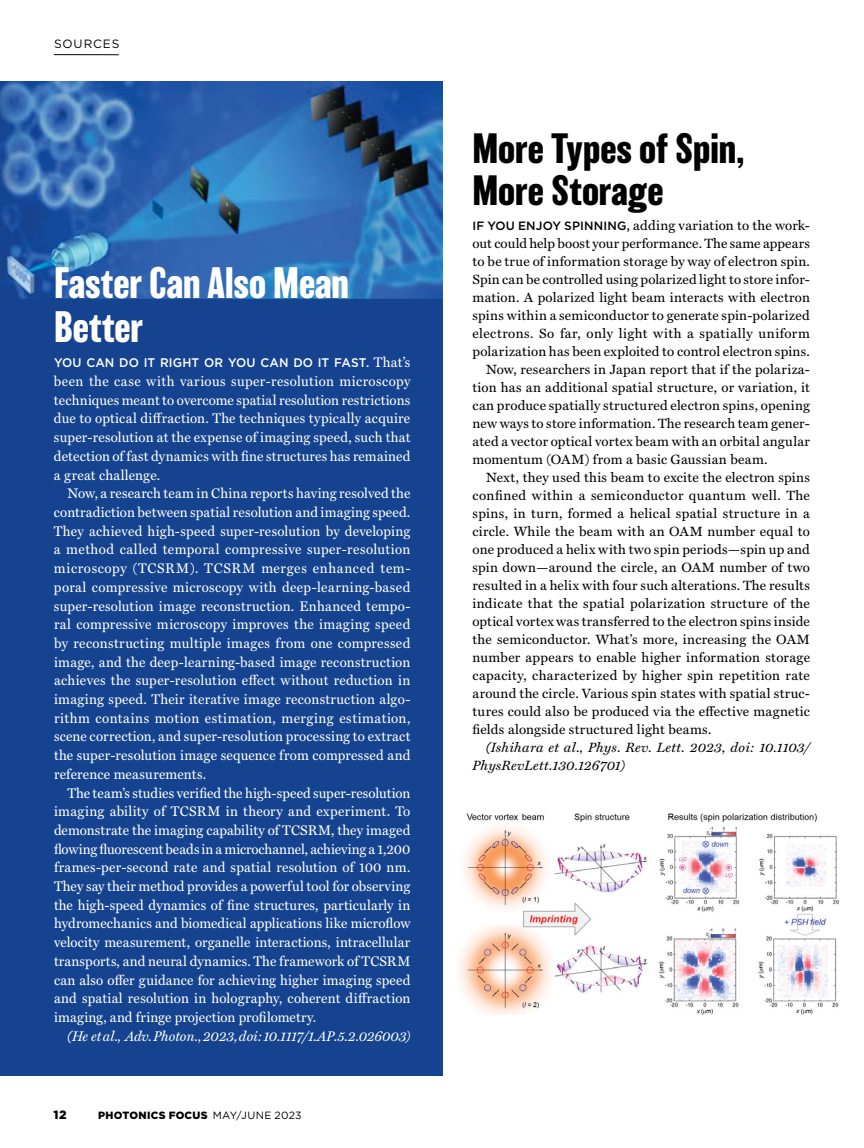
<style>
.page{position:relative;width:864px;height:1148px;background:#fff}
.page>*{position:absolute;margin:0;border:0;box-sizing:border-box;transform-origin:0 0}
.t1{font:700 40.5px/43.7px "Balboa";color:#fff;scale:.96 1}
.t2{font:700 39px/42px "Balboa";color:#000}
.t3{font:13.95px/18.8px "Miller Text";letter-spacing:.015em;color:#fff;text-align:justify;scale:.96 1}
.t4{font:italic 13.95px "Miller Text";letter-spacing:-.005em;color:#fff;scale:.96 1}
.t5{font:13.5px "Miller Text";letter-spacing:.02em;color:#000}
.t6{font:italic 13.5px/18px "Miller Text";letter-spacing:.015em;color:#000}
.t7{font:13.5px "Miller Text";letter-spacing:.04em;color:#000}
.t8{font:500 12.45px "Gotham";letter-spacing:.01em;color:#fff;scale:.96 1}
.t9{font:12px "Gotham";letter-spacing:.07em;color:#000}
.t10{font:900 12px "Gotham";color:#000}
.t11{font:900 10.5px "Gotham";letter-spacing:.025em;color:#000}
.s1{font-family:"Miller Text";font-weight:400;font-size:13.95px}
.s2{font-weight:400}
.s3{font-family:"Gotham";font-weight:500;font-size:12px}
</style>
<div class="page">
<img style="left:458px;top:813px;width:381px;height:202px">
<img style="left:0;top:81px;width:442px;height:994px">
<hr style="left:54px;top:54px;width:65px;height:1px;background:#000">
<p class="t9" style="left:54px;top:36px;width:67px">SOURCES</p>
<h1 class="t1" style="left:54px;top:261px;width:309px">Faster Can Also Mean<br>Better</h1>
<p class="t8" style="left:54px;top:355px;width:373px">YOU CAN DO IT RIGHT OR YOU CAN DO IT FAST. <span class="s1">That’s</span></p>
<p class="t3" style="left:54px;top:371px;width:373px">been the case with various super-resolution microscopy techniques meant to overcome spatial resolution restrictions due to optical diffraction. The techniques typically acquire super-resolution at the expense of imaging speed, such that detection of fast dynamics with fine structures has remained a great challenge.</p>
<p class="t3" style="left:54px;top:483px;width:373px;text-indent:14px">Now, a research team in China reports having resolved the contradiction between spatial resolution and imaging speed.<br>They achieved high-speed super-resolution by developing a method called temporal compressive super-resolution microscopy (TCSRM). TCSRM merges enhanced tem&shy;poral compressive microscopy with deep-learning-based super-resolution image reconstruction. Enhanced tempo&shy;ral compressive microscopy improves the imaging speed by reconstructing multiple images from one compressed image, and the deep-learning-based image reconstruction achieves the super-resolution effect without reduction in imaging speed. Their iterative image reconstruction algo&shy;rithm contains motion estimation, merging estimation, scene correction, and super-resolution processing to extract the super-resolution image sequence from compressed and reference measurements.</p>
<p class="t3" style="left:54px;top:782px;width:373px;text-indent:14px">The team’s studies verified the high-speed super-resolution imaging ability of TCSRM in theory and experiment. To demonstrate the imaging capability of TCSRM, they imaged flowing fluorescent beads in a microchannel, achieving a 1,200 frames-per-second rate and spatial resolution of 100 nm.<br>They say their method provides a powerful tool for observing the high-speed dynamics of fine structures, particularly in hydromechanics and biomedical applications like microflow velocity measurement, organelle interactions, intracellular transports, and neural dynamics. The framework of TCSRM can also offer guidance for achieving higher imaging speed and spatial resolution in holography, coherent diffraction imaging, and fringe projection profilometry.</p>
<p class="t4" style="left:68px;top:1024px;width:359px">(He et al., Adv. Photon., 2023, doi: 10.1117/1.AP.5.2.026003)</p>
<p class="t10" style="left:54px;top:1106px;width:14px">12</p>
<p class="t11" style="left:98px;top:1107px;width:205px">PHOTONICS FOCUS <span class="s2">MAY/JUNE 2023</span></p>
<h2 class="t2" style="left:472px;top:127px;width:274px">More Types of Spin,<br>More Storage</h2>
<p class="t5" style="left:472px;top:214px;width:339px"><span class="s3">IF YOU ENJOY SPINNING,</span> adding variation to the work-</p>
<p class="t5" style="left:473px;top:232px;width:339px">out could help boost your performance. The same appears</p>
<p class="t5" style="left:473px;top:250px;width:339px">to be true of information storage by way of electron spin.</p>
<p class="t5" style="left:473px;top:268px;width:339px">Spin can be controlled using polarized light to store infor-</p>
<p class="t5" style="left:473px;top:286px;width:339px">mation. A polarized light beam interacts with electron</p>
<p class="t5" style="left:473px;top:304px;width:339px">spins within a semiconductor to generate spin-polarized</p>
<p class="t7" style="left:473px;top:322px;width:339px">electrons. So far, only light with a spatially uniform</p>
<p class="t5" style="left:473px;top:340px;width:339px">polarization has been exploited to control electron spins.</p>
<p class="t5" style="left:486px;top:358px;width:325px">Now, researchers in Japan report that if the polariza-</p>
<p class="t5" style="left:473px;top:376px;width:339px">tion has an additional spatial structure, or variation, it</p>
<p class="t5" style="left:473px;top:394px;width:339px">can produce spatially structured electron spins, opening</p>
<p class="t5" style="left:473px;top:412px;width:339px">new ways to store information. The research team gener-</p>
<p class="t5" style="left:473px;top:430px;width:339px">ated a vector optical vortex beam with an orbital angular</p>
<p class="t5" style="left:473px;top:448px;width:297px">momentum (OAM) from a basic Gaussian beam.</p>
<p class="t5" style="left:486px;top:466px;width:326px">Next, they used this beam to excite the electron spins</p>
<p class="t5" style="left:473px;top:484px;width:339px">confined within a semiconductor quantum well. The</p>
<p class="t5" style="left:473px;top:502px;width:339px">spins, in turn, formed a helical spatial structure in a</p>
<p class="t5" style="left:473px;top:520px;width:339px">circle. While the beam with an OAM number equal to</p>
<p class="t5" style="left:473px;top:538px;width:339px">one produced a helix with two spin periods—spin up and</p>
<p class="t5" style="left:473px;top:556px;width:339px">spin down—around the circle, an OAM number of two</p>
<p class="t5" style="left:473px;top:574px;width:339px">resulted in a helix with four such alterations. The results</p>
<p class="t5" style="left:473px;top:592px;width:339px">indicate that the spatial polarization structure of the</p>
<p class="t5" style="left:473px;top:610px;width:339px">optical vortex was transferred to the electron spins inside</p>
<p class="t5" style="left:473px;top:628px;width:339px">the semiconductor. What’s more, increasing the OAM</p>
<p class="t5" style="left:473px;top:646px;width:339px">number appears to enable higher information storage</p>
<p class="t5" style="left:473px;top:664px;width:339px">capacity, characterized by higher spin repetition rate</p>
<p class="t5" style="left:473px;top:682px;width:339px">around the circle. Various spin states with spatial struc-</p>
<p class="t5" style="left:473px;top:700px;width:339px">tures could also be produced via the effective magnetic</p>
<p class="t5" style="left:473px;top:718px;width:240px">fields alongside structured light beams.</p>
<p class="t6" style="left:473px;top:737px;width:339px;text-indent:14px">(Ishihara et al., Phys. Rev. Lett. 2023, doi: 10.1103/<br>PhysRevLett.130.126701)</p>
</div>
